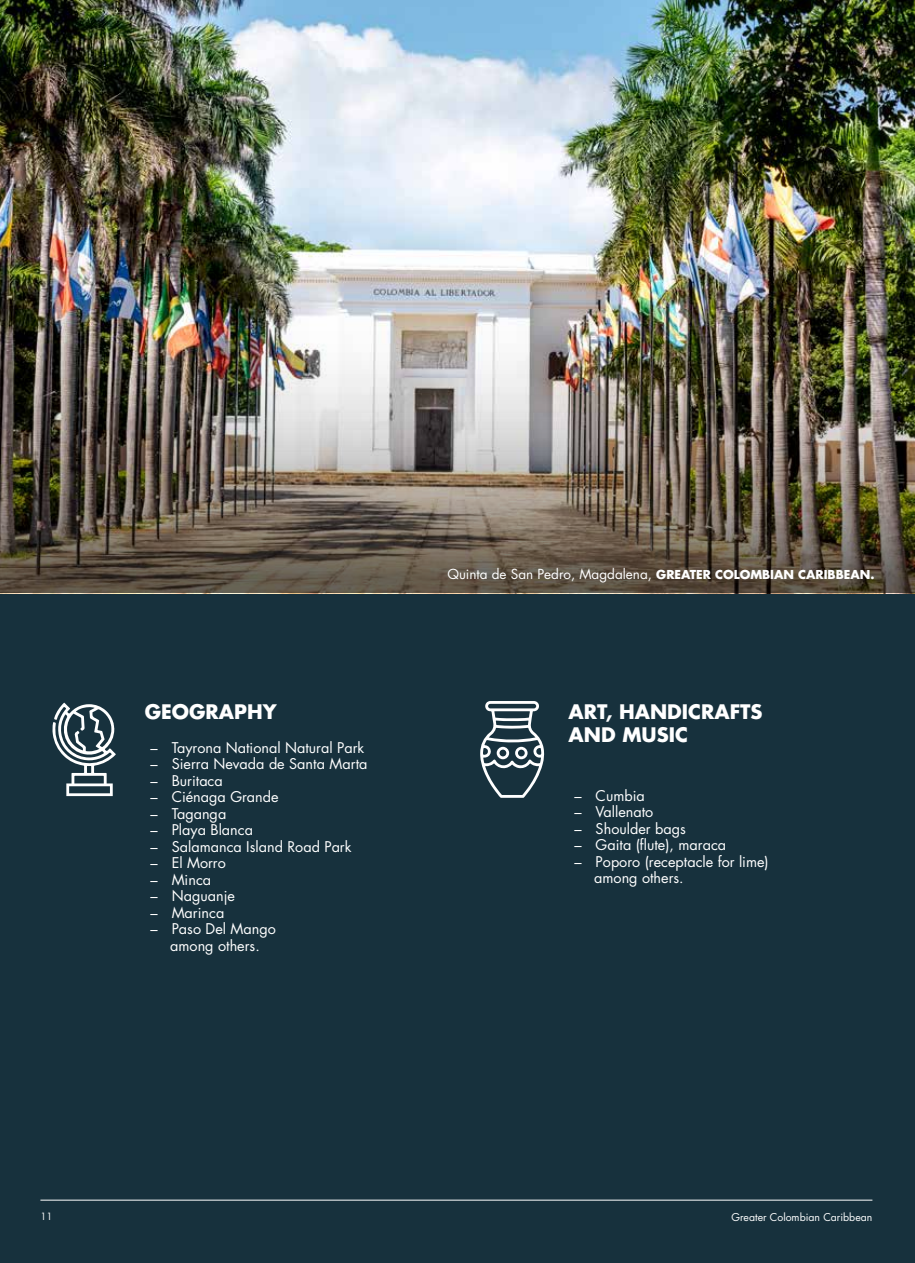
<style>
.page{position:relative;width:915px;height:1263px;background:#fff}
.page>*{position:absolute;margin:0;border:0;box-sizing:border-box;transform-origin:0 0}
.t1{font:700 19.5px/23.4px "Futura Std";color:#fff}
.t2{font:14.4px/16.5px "Futura Std";color:#fff;text-align:center}
.t3{font:13.5px "Futura Std";color:#fff}
.t4{font:10.5px "Futura Std";color:#fff}
.t5{font:9.75px "Futura Std";color:#fff}
.s1{font-weight:700;font-size:12px}
</style>
<div class="page">
<div style="left:0;top:0;width:914px;height:1263px;background:#17313d"></div>
<img style="left:0;top:0;width:914px;height:313px">
<img style="left:0;top:313px;width:914px;height:280px">
<hr style="left:40px;top:1200px;width:832px;height:1px;background:#fff">
<svg style="left:52px;top:703px;width:64px;height:93px"></svg>
<svg style="left:480px;top:701px;width:64px;height:97px"></svg>
<h1 class="t1" style="left:145px;top:699px;width:133px">GEOGRAPHY</h1>
<p class="t2" style="left:150px;top:739px;width:215px">– Tayrona National Natural Park</p>
<p class="t2" style="left:150px;top:756px;width:218px">– Sierra Nevada de Santa Marta</p>
<p class="t2" style="left:150px;top:772px;width:74px">– Buritaca</p>
<p class="t2" style="left:150px;top:789px;width:130px">– Ciénaga Grande</p>
<p class="t2" style="left:150px;top:805px;width:77px">– Taganga</p>
<p class="t2" style="left:150px;top:822px;width:104px">– Playa Blanca</p>
<p class="t2" style="left:150px;top:838px;width:202px">– Salamanca Island Road Park</p>
<p class="t2" style="left:150px;top:855px;width:77px">– El Morro</p>
<p class="t2" style="left:150px;top:871px;width:62px">– Minca</p>
<p class="t2" style="left:150px;top:888px;width:86px">– Naguanje</p>
<p class="t2" style="left:150px;top:904px;width:75px">– Marinca</p>
<p class="t2" style="left:150px;top:921px;width:127px">– Paso Del Mango among others.</p>
<p class="t3" style="left:447px;top:566px;width:428px">Quinta de San Pedro, Magdalena, <span class="s1">GREATER COLOMBIAN CARIBBEAN.</span></p>
<h1 class="t1" style="left:568px;top:699px;width:195px">ART, HANDICRAFTS<br>AND MUSIC</h1>
<p class="t2" style="left:574px;top:787px;width:72px">– Cumbia</p>
<p class="t2" style="left:574px;top:804px;width:80px">– Vallenato</p>
<p class="t2" style="left:574px;top:820px;width:113px">– Shoulder bags</p>
<p class="t2" style="left:574px;top:837px;width:153px">– Gaita (flute), maraca</p>
<p class="t2" style="left:594px;top:853px;width:176px;text-align:left;text-indent:-20px">– Poporo (receptacle for lime) among others.</p>
<p class="t5" style="left:40px;top:1210px;width:14px">11</p>
<p class="t4" style="left:731px;top:1211px;width:142px">Greater Colombian Caribbean</p>
</div>
